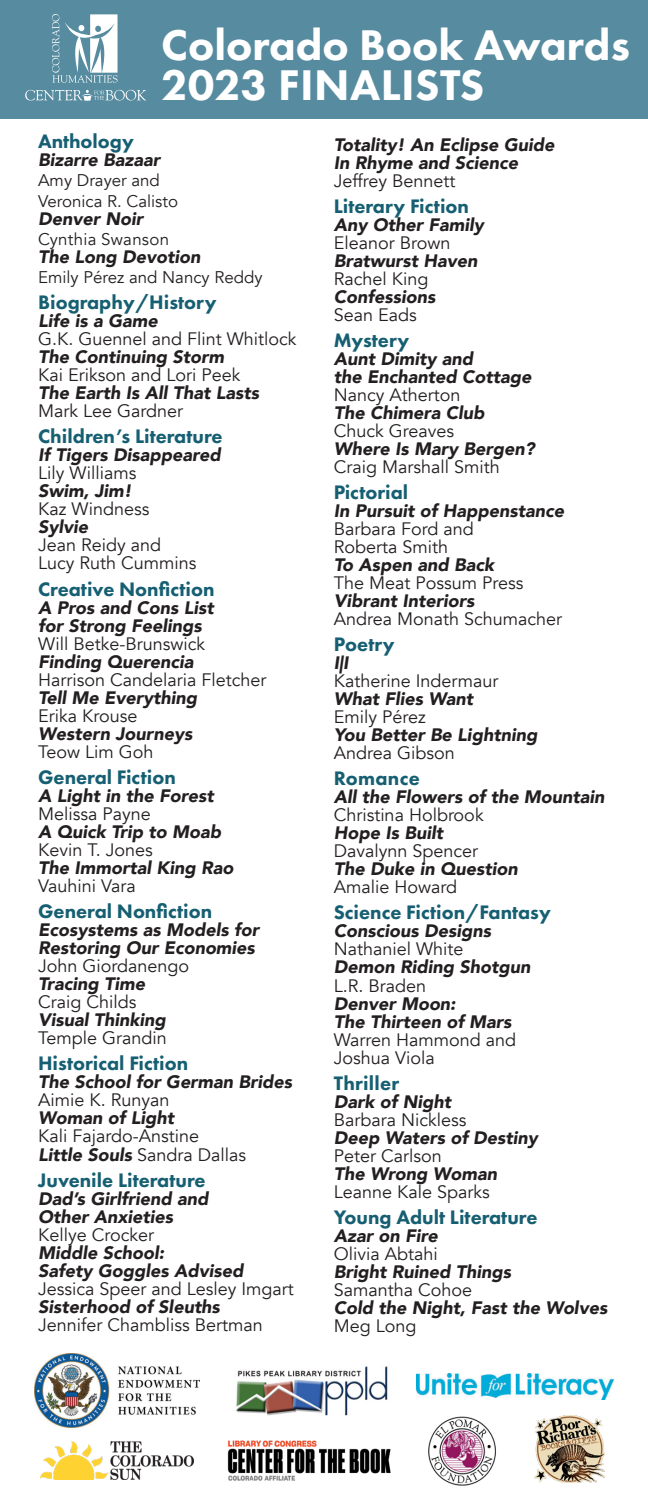
<style>
.page{position:relative;width:648px;height:1499px;background:#fff}
.page>*{position:absolute;margin:0;border:0;box-sizing:border-box;transform-origin:0 0}
.t1{font:800 44.55px/40.5px "Futura PT";color:#fff}
.t2{font:800 20.25px "Futura PT";color:#165f72}
.t3{font:italic 900 18px/18px "Avenir";color:#231f20}
.t4{font:18px/18px "Avenir";color:#231f20}
.t5{font:16.88px "Avenir";color:#231f20}
.s1{font-weight:900;font-style:italic}
.s2{font-weight:400;font-style:normal}
</style>
<div class="page">
<div style="left:0;top:0;width:648px;height:118px;background:#578ca0"></div>
<img style="left:35px;top:1353px;width:165px;height:74px">
<img style="left:236px;top:1366px;width:152px;height:50px">
<img style="left:535px;top:1415px;width:69px;height:67px">
<img style="left:417px;top:1373px;width:197px;height:26px">
<img style="left:227px;top:1440px;width:164px;height:41px">
<img style="left:41px;top:1441px;width:153px;height:38px">
<img style="left:428px;top:1416px;width:68px;height:70px">
<svg style="left:25px;top:90px;width:121px;height:11px"></svg>
<svg style="left:52px;top:14px;width:66px;height:69px"></svg>
<p class="t1" style="left:161px;top:24px;width:470px">Colorado Book Awards<br>2023 FINALISTS</p>
<p class="t2" style="left:38px;top:129px;width:97px">Anthology</p>
<p class="t3" style="left:38px;top:151px;width:123px">Bizarre Bazaar</p>
<p class="t5" style="left:38px;top:170px;width:123px">Amy Drayer and</p>
<p class="t5" style="left:38px;top:191px;width:142px">Veronica R. Calisto</p>
<p class="t3" style="left:38px;top:209px;width:106px">Denver Noir</p>
<p class="t5" style="left:38px;top:229px;width:133px">Cynthia Swanson</p>
<p class="t3" style="left:38px;top:247px;width:164px">The Long Devotion</p>
<p class="t5" style="left:38px;top:267px;width:226px">Emily Pérez and Nancy Reddy</p>
<p class="t2" style="left:38px;top:290px;width:180px">Biography/History</p>
<p class="t3" style="left:38px;top:312px;width:121px">Life is a Game</p>
<p class="t4" style="left:38px;top:330px;width:260px">G.K. Guennel and Flint Whitlock</p>
<p class="t3" style="left:38px;top:348px;width:187px">The Continuing Storm</p>
<p class="t4" style="left:38px;top:366px;width:204px">Kai Erikson and Lori Peek</p>
<p class="t3" style="left:38px;top:384px;width:222px">The Earth Is All That Lasts</p>
<p class="t4" style="left:38px;top:402px;width:147px">Mark Lee Gardner</p>
<p class="t2" style="left:38px;top:424px;width:186px">Children’s Literature</p>
<p class="t3" style="left:38px;top:446px;width:184px">If Tigers Disappeared</p>
<p class="t4" style="left:38px;top:464px;width:100px">Lily Williams</p>
<p class="t4" style="left:38px;top:482px;width:113px"><span class="s1">Swim, Jim!<br></span>Kaz Windness</p>
<p class="t3" style="left:38px;top:518px;width:52px">Sylvie</p>
<p class="t4" style="left:38px;top:536px;width:125px">Jean Reidy and</p>
<p class="t4" style="left:38px;top:554px;width:160px">Lucy Ruth Cummins</p>
<p class="t2" style="left:38px;top:576px;width:178px">Creative Nonfiction</p>
<p class="t3" style="left:38px;top:598px;width:177px">A Pros and Cons List for Strong Feelings<br><span class="s2">Will Betke-Brunswick</span></p>
<p class="t3" style="left:38px;top:652px;width:157px">Finding Querencia</p>
<p class="t4" style="left:38px;top:670px;width:230px">Harrison Candelaria Fletcher</p>
<p class="t3" style="left:38px;top:688px;width:161px">Tell Me Everything</p>
<p class="t4" style="left:38px;top:706px;width:101px">Erika Krouse</p>
<p class="t3" style="left:38px;top:724px;width:156px">Western Journeys</p>
<p class="t4" style="left:38px;top:742px;width:117px">Teow Lim Goh</p>
<p class="t2" style="left:38px;top:764px;width:139px">General Fiction</p>
<p class="t3" style="left:38px;top:786px;width:177px">A Light in the Forest</p>
<p class="t4" style="left:38px;top:805px;width:114px">Melissa Payne</p>
<p class="t3" style="left:38px;top:822px;width:184px">A Quick Trip to Moab</p>
<p class="t4" style="left:38px;top:841px;width:116px">Kevin T. Jones</p>
<p class="t3" style="left:38px;top:858px;width:197px">The Immortal King Rao</p>
<p class="t4" style="left:38px;top:877px;width:99px">Vauhini Vara</p>
<p class="t2" style="left:38px;top:898px;width:176px">General Nonfiction</p>
<p class="t3" style="left:38px;top:920px;width:222px">Ecosystems as Models for</p>
<p class="t3" style="left:38px;top:938px;width:218px">Restoring Our Economies</p>
<p class="t4" style="left:38px;top:957px;width:153px">John Giordanengo</p>
<p class="t3" style="left:38px;top:974px;width:109px">Tracing Time</p>
<p class="t4" style="left:38px;top:993px;width:100px">Craig Childs</p>
<p class="t3" style="left:38px;top:1010px;width:129px">Visual Thinking</p>
<p class="t4" style="left:38px;top:1029px;width:130px">Temple Grandin</p>
<p class="t2" style="left:38px;top:1050px;width:152px">Historical Fiction</p>
<p class="t3" style="left:38px;top:1072px;width:256px">The School for German Brides<br><span class="s2">Aimie K. Runyan</span></p>
<p class="t3" style="left:38px;top:1108px;width:137px">Woman of Light</p>
<p class="t4" style="left:38px;top:1127px;width:162px">Kali Fajardo-Anstine</p>
<p class="t4" style="left:38px;top:1146px;width:210px"><span class="s1">Little Souls</span> Sandra Dallas</p>
<p class="t2" style="left:38px;top:1167px;width:169px">Juvenile Literature</p>
<p class="t3" style="left:38px;top:1189px;width:172px">Dad’s Girlfriend and<br>Other Anxieties<br><span class="s2">Kellye Crocker</span></p>
<p class="t3" style="left:38px;top:1243px;width:257px">Middle School:<br>Safety Goggles Advised<br><span class="s2">Jessica Speer and Lesley Imgart</span></p>
<p class="t4" style="left:38px;top:1298px;width:226px"><span class="s1">Sisterhood of Sleuths<br></span>Jennifer Chambliss Bertman</p>
<p class="t3" style="left:334px;top:135px;width:222px">Totality! An Eclipse Guide</p>
<p class="t3" style="left:334px;top:153px;width:186px">In Rhyme and Science</p>
<p class="t4" style="left:334px;top:172px;width:123px">Jeffrey Bennett</p>
<p class="t2" style="left:334px;top:193px;width:137px">Literary Fiction</p>
<p class="t3" style="left:334px;top:215px;width:151px">Any Other Family<br><span class="s2">Eleanor Brown</span></p>
<p class="t3" style="left:334px;top:251px;width:145px">Bratwurst Haven<br><span class="s2">Rachel King</span></p>
<p class="t3" style="left:334px;top:287px;width:103px">Confessions<br><span class="s2">Sean Eads</span></p>
<p class="t2" style="left:334px;top:327px;width:77px">Mystery</p>
<p class="t3" style="left:334px;top:349px;width:141px">Aunt Dimity and</p>
<p class="t3" style="left:334px;top:367px;width:199px">the Enchanted Cottage<br><span class="s2">Nancy Atherton</span></p>
<p class="t3" style="left:334px;top:403px;width:152px">The Chimera Club</p>
<p class="t4" style="left:334px;top:422px;width:122px">Chuck Greaves</p>
<p class="t3" style="left:334px;top:439px;width:202px">Where Is Mary Bergen?</p>
<p class="t4" style="left:334px;top:458px;width:167px">Craig Marshall Smith</p>
<p class="t2" style="left:334px;top:479px;width:76px">Pictorial</p>
<p class="t3" style="left:334px;top:501px;width:232px">In Pursuit of Happenstance<br><span class="s2">Barbara Ford and</span></p>
<p class="t4" style="left:334px;top:538px;width:116px">Roberta Smith</p>
<p class="t3" style="left:334px;top:555px;width:162px">To Aspen and Back</p>
<p class="t4" style="left:334px;top:574px;width:191px">The Meat Possum Press</p>
<p class="t3" style="left:334px;top:591px;width:142px">Vibrant Interiors</p>
<p class="t4" style="left:334px;top:610px;width:230px">Andrea Monath Schumacher</p>
<p class="t2" style="left:334px;top:632px;width:62px">Poetry</p>
<p class="t4" style="left:334px;top:654px;width:166px"><span class="s1">I|I<br></span>Katherine Indermaur</p>
<p class="t3" style="left:334px;top:690px;width:141px">What Flies Want</p>
<p class="t4" style="left:334px;top:708px;width:93px">Emily Pérez</p>
<p class="t3" style="left:334px;top:726px;width:205px">You Better Be Lightning</p>
<p class="t4" style="left:334px;top:744px;width:123px">Andrea Gibson</p>
<p class="t2" style="left:334px;top:766px;width:88px">Romance</p>
<p class="t3" style="left:334px;top:788px;width:272px">All the Flowers of the Mountain<br><span class="s2">Christina Holbrook</span></p>
<p class="t3" style="left:334px;top:824px;width:111px">Hope Is Built</p>
<p class="t4" style="left:334px;top:842px;width:146px">Davalynn Spencer</p>
<p class="t3" style="left:334px;top:860px;width:185px">The Duke in Question</p>
<p class="t4" style="left:334px;top:878px;width:125px">Amalie Howard</p>
<p class="t2" style="left:334px;top:900px;width:219px">Science Fiction/Fantasy</p>
<p class="t3" style="left:334px;top:922px;width:159px">Conscious Designs</p>
<p class="t4" style="left:334px;top:940px;width:131px">Nathaniel White</p>
<p class="t3" style="left:334px;top:958px;width:198px">Demon Riding Shotgun</p>
<p class="t4" style="left:334px;top:976px;width:94px">L.R. Braden</p>
<p class="t3" style="left:334px;top:994px;width:123px">Denver Moon:</p>
<p class="t3" style="left:334px;top:1012px;width:179px">The Thirteen of Mars</p>
<p class="t4" style="left:334px;top:1030px;width:184px">Warren Hammond and</p>
<p class="t4" style="left:334px;top:1048px;width:103px">Joshua Viola</p>
<p class="t2" style="left:334px;top:1070px;width:67px">Thriller</p>
<p class="t3" style="left:334px;top:1092px;width:119px">Dark of Night</p>
<p class="t4" style="left:334px;top:1110px;width:134px">Barbara Nickless</p>
<p class="t3" style="left:334px;top:1128px;width:206px">Deep Waters of Destiny</p>
<p class="t4" style="left:334px;top:1146px;width:109px">Peter Carlson</p>
<p class="t3" style="left:334px;top:1164px;width:165px">The Wrong Woman</p>
<p class="t4" style="left:334px;top:1182px;width:158px">Leanne Kale Sparks</p>
<p class="t2" style="left:334px;top:1204px;width:205px">Young Adult Literature</p>
<p class="t3" style="left:334px;top:1226px;width:105px">Azar on Fire</p>
<p class="t4" style="left:334px;top:1245px;width:105px">Olivia Abtahi</p>
<p class="t3" style="left:334px;top:1262px;width:179px">Bright Ruined Things</p>
<p class="t4" style="left:334px;top:1281px;width:140px">Samantha Cohoe</p>
<p class="t3" style="left:334px;top:1298px;width:275px">Cold the Night, Fast the Wolves</p>
<p class="t4" style="left:334px;top:1317px;width:84px">Meg Long</p>
</div>
